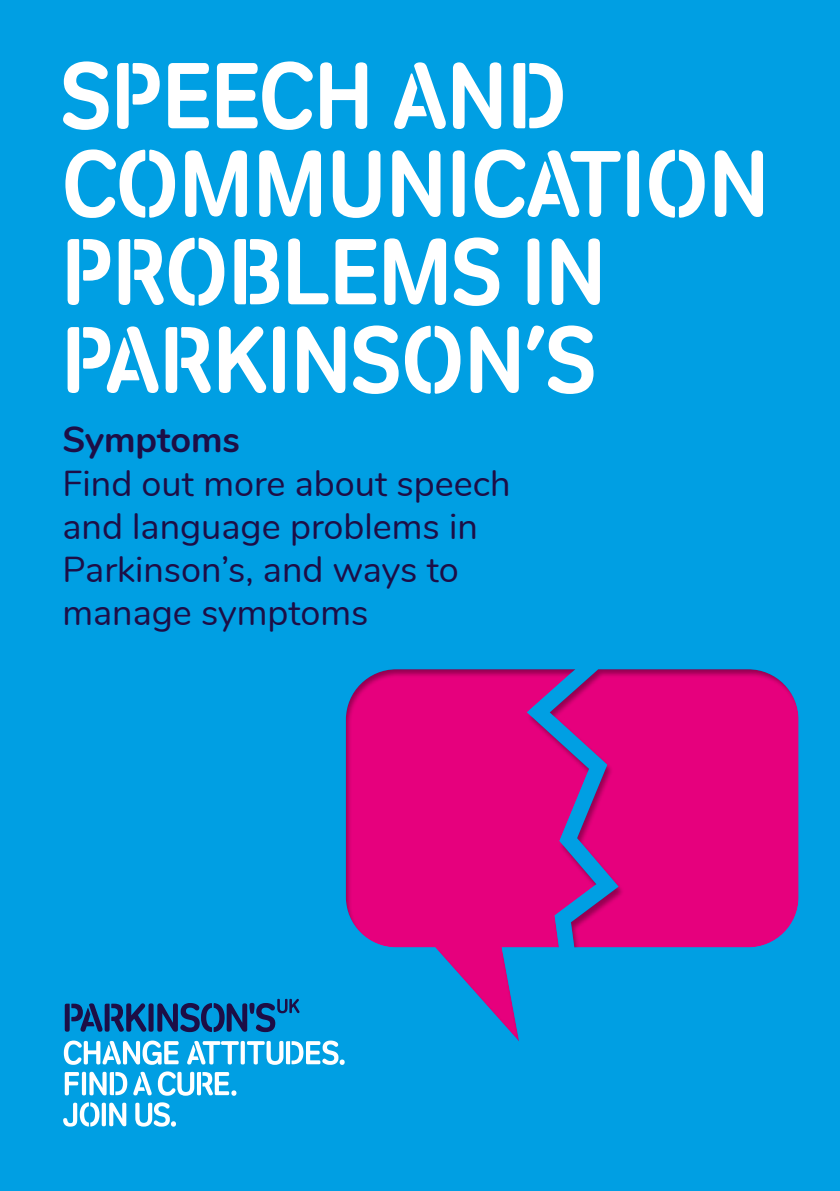
<style>
.page{position:relative;width:840px;height:1191px;background:#fff}
.page>*{position:absolute;margin:0;border:0;box-sizing:border-box;transform-origin:0 0}
.t1{font:94px/88px "Parkinsons UK Stencil";color:#fff}
.t2{font:36px/43.2px "Nunito";color:#1d0e46}
.t3{font:700 36px "Nunito";color:#1d0e46}
</style>
<div class="page">
<div style="left:0;top:0;width:839px;height:1191px;background:#009fe3"></div>
<div style="left:310px;top:642px;width:520px;height:400px;background:#000;opacity:.35"></div>
<svg style="left:64px;top:1040px;width:114px;height:24px"></svg>
<svg style="left:187px;top:1040px;width:157px;height:25px"></svg>
<svg style="left:65px;top:1071px;width:62px;height:24px"></svg>
<svg style="left:133px;top:1071px;width:18px;height:24px"></svg>
<svg style="left:158px;top:1071px;width:78px;height:24px"></svg>
<svg style="left:63px;top:1102px;width:63px;height:24px"></svg>
<svg style="left:135px;top:1102px;width:41px;height:24px"></svg>
<svg style="left:65px;top:998px;width:234px;height:34px;background:#0b65a4"></svg>
<h1 class="t1" style="left:61px;top:53px;width:708px">SPEECH AND<br>COMMUNICATION<br>PROBLEMS IN<br>PARKINSON’S</h1>
<p class="t3" style="left:62px;top:413px;width:179px">Symptoms</p>
<p class="t2" style="left:62px;top:459px;width:449px">Find out more about speech and language problems in<br>Parkinson’s, and ways to manage symptoms</p>
</div>
